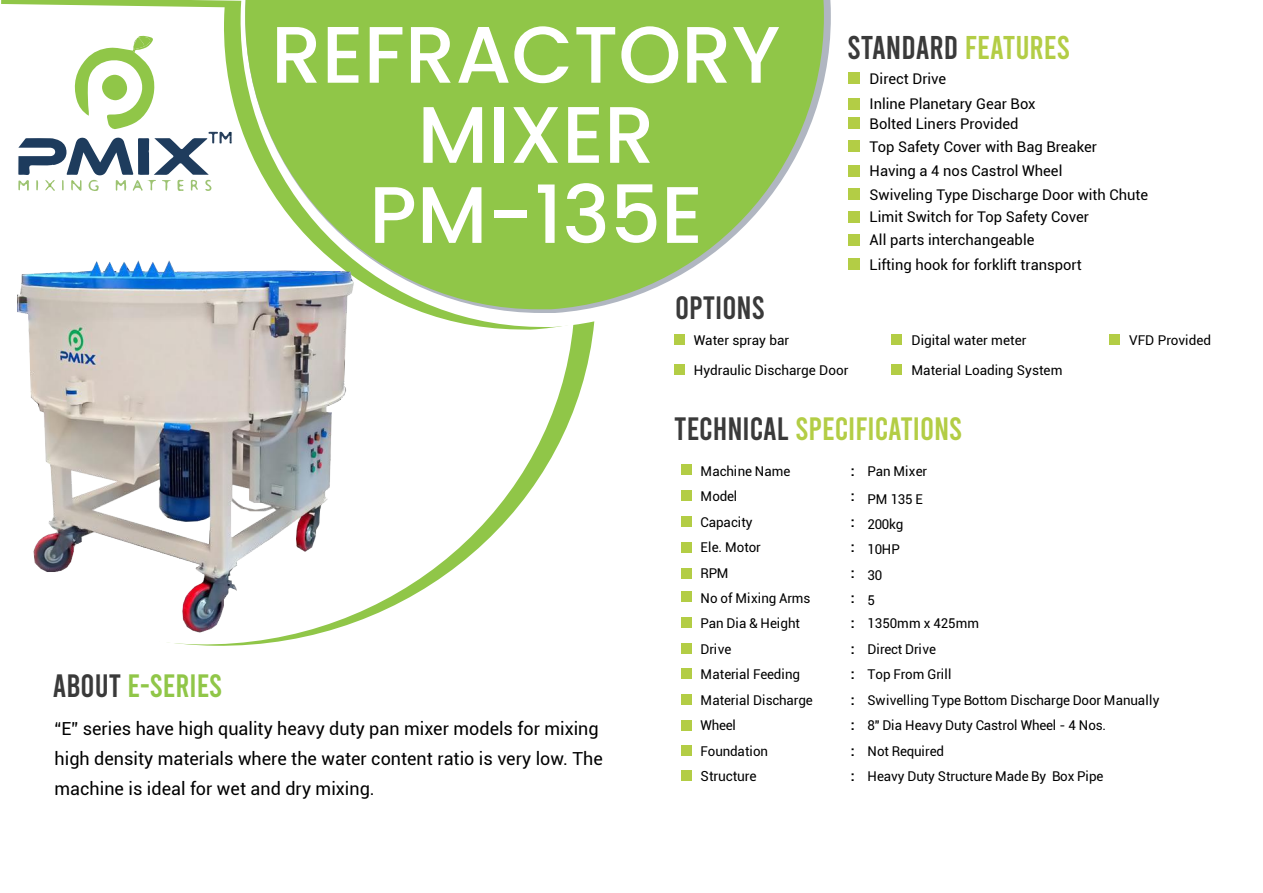
<style>
.page{position:relative;width:1263px;height:893px;background:#fff}
.page>*{position:absolute;margin:0;border:0;box-sizing:border-box;transform-origin:0 0}
.t1{font:500 80.1px/80.1px "Poppins";color:#fff;text-align:center}
.t2{font:32.85px "Bebas";color:#3a3a3a}
.t3{font:32.25px "Bebas";color:#b3cd45}
.t4{font:32.25px "Bebas";color:#90c648}
.t5{font:32.25px "Bebas";color:#3a3a3a}
.t6{font:18px/30.2px "Roboto";color:#000}
.t7{font:14.7px/23.2px "Roboto";color:#000}
.t8{font:13.95px "Roboto";letter-spacing:-.01em;color:#000}
.t9{font:700 13.95px "Roboto";color:#000}
.t10{font:13.5px/29.7px "Roboto";color:#000}
.s1{color:#b3cd45}
.s2{color:#3a3a3a}
.s3{font-weight:700;font-size:13.95px}
</style>
<div class="page">
<svg style="left:1px;top:4px;width:572px;height:642px"></svg>
<svg style="left:245px;top:0;width:579px;height:309px;background:#9ecd61"></svg>
<div style="left:674px;top:334px;width:10px;height:11px;background:#b3cd45"></div>
<div style="left:674px;top:364px;width:10px;height:11px;background:#b3cd45"></div>
<div style="left:892px;top:334px;width:10px;height:11px;background:#b3cd45"></div>
<div style="left:892px;top:364px;width:10px;height:11px;background:#b3cd45"></div>
<div style="left:1109px;top:334px;width:11px;height:11px;background:#b3cd45"></div>
<div style="left:848px;top:98px;width:11px;height:11px;background:#b3cd45"></div>
<div style="left:848px;top:118px;width:11px;height:11px;background:#b3cd45"></div>
<div style="left:848px;top:141px;width:11px;height:11px;background:#b3cd45"></div>
<div style="left:848px;top:73px;width:11px;height:11px;background:#b3cd45"></div>
<div style="left:848px;top:165px;width:11px;height:11px;background:#b3cd45"></div>
<div style="left:848px;top:188px;width:11px;height:11px;background:#b3cd45"></div>
<div style="left:848px;top:211px;width:11px;height:11px;background:#b3cd45"></div>
<div style="left:848px;top:234px;width:11px;height:11px;background:#b3cd45"></div>
<div style="left:848px;top:258px;width:11px;height:11px;background:#b3cd45"></div>
<img style="left:1px;top:245px;width:388px;height:390px">
<svg style="left:18px;top:36px;width:214px;height:156px"></svg>
<div style="left:682px;top:465px;width:10px;height:10px;background:#b3cd45"></div>
<div style="left:682px;top:491px;width:10px;height:10px;background:#b3cd45"></div>
<div style="left:682px;top:516px;width:10px;height:10px;background:#b3cd45"></div>
<div style="left:682px;top:542px;width:10px;height:10px;background:#b3cd45"></div>
<div style="left:682px;top:568px;width:10px;height:10px;background:#b3cd45"></div>
<div style="left:682px;top:592px;width:10px;height:10px;background:#b3cd45"></div>
<div style="left:682px;top:617px;width:10px;height:10px;background:#b3cd45"></div>
<div style="left:682px;top:643px;width:10px;height:11px;background:#b3cd45"></div>
<div style="left:682px;top:668px;width:10px;height:11px;background:#b3cd45"></div>
<div style="left:682px;top:694px;width:10px;height:10px;background:#b3cd45"></div>
<div style="left:682px;top:720px;width:10px;height:10px;background:#b3cd45"></div>
<div style="left:682px;top:745px;width:10px;height:11px;background:#b3cd45"></div>
<div style="left:682px;top:770px;width:10px;height:11px;background:#b3cd45"></div>
<h1 class="t1" style="left:271px;top:15px;width:511px">REFRACTORY<br>MIXER<br>PM-135E</h1>
<h3 class="t5" style="left:675px;top:291px;width:91px">OPTIONS</h3>
<h2 class="t2" style="left:847px;top:31px;width:224px">STANDARD <span class="s1">FEATURES</span></h2>
<p class="t7" style="left:870px;top:94px;width:167px;line-height:19.8px">Inline Planetary Gear Box<br>Bolted Liners Provided</p>
<p class="t7" style="left:870px;top:135px;width:229px">Top Safety Cover with Bag Breaker</p>
<p class="t7" style="left:870px;top:67px;width:78px">Direct Drive</p>
<p class="t7" style="left:870px;top:159px;width:280px">Having a 4 nos Castrol Wheel<br>Swiveling Type Discharge Door with Chute Limit Switch for Top Safety Cover<br>All parts interchangeable<br>Lifting hook for forklift transport</p>
<p class="t10" style="left:694px;top:325px;width:156px">Water spray bar<br>Hydraulic Discharge Door</p>
<p class="t10" style="left:911px;top:325px;width:152px">Digital water meter<br>Material Loading System</p>
<p class="t10" style="left:1129px;top:325px;width:83px">VFD Provided</p>
<h3 class="t4" style="left:53px;top:670px;width:171px"><span class="s2">ABOUT</span> E-SERIES</h3>
<h3 class="t6" style="left:55px;top:713px;width:550px">“E” series have high quality heavy duty pan mixer models for mixing high density materials where the water content ratio is very low. The machine is ideal for wet and dry mixing.</h3>
<h3 class="t3" style="left:674px;top:413px;width:290px"><span class="s2">TECHNICAL</span> SPECIFICATIONS</h3>
<p class="t10" style="left:701px;top:456px;width:91px">Machine Name</p>
<p class="t10" style="left:851px;top:456px;width:78px"><span class="s3">:</span> Pan Mixer</p>
<p class="t10" style="left:701px;top:481px;width:38px">Model</p>
<p class="t10" style="left:851px;top:483px;width:74px"><sup>:</sup> PM 135 E</p>
<p class="t10" style="left:701px;top:506px;width:53px">Capacity</p>
<p class="t10" style="left:851px;top:509px;width:54px"><sup>:</sup> 200kg</p>
<p class="t10" style="left:701px;top:532px;width:62px">Ele. Motor</p>
<p class="t10" style="left:851px;top:534px;width:51px"><sup>:</sup> 10HP</p>
<p class="t10" style="left:701px;top:557px;width:29px">RPM</p>
<p class="t10" style="left:851px;top:560px;width:33px"><sup>:</sup> 30</p>
<p class="t10" style="left:701px;top:583px;width:111px">No of Mixing Arms</p>
<p class="t9" style="left:851px;top:588px;width:26px">: <sub>5</sub></p>
<p class="t10" style="left:701px;top:608px;width:101px">Pan Dia &amp; Height</p>
<p class="t10" style="left:851px;top:608px;width:130px"><span class="s3">:</span> 1350mm x 425mm</p>
<p class="t10" style="left:701px;top:634px;width:32px">Drive</p>
<p class="t10" style="left:851px;top:634px;width:87px"><span class="s3">:</span> Direct Drive</p>
<p class="t10" style="left:701px;top:659px;width:101px">Material Feeding</p>
<p class="t10" style="left:851px;top:659px;width:102px"><span class="s3">:</span> Top From Grill</p>
<p class="t10" style="left:701px;top:685px;width:114px">Material Discharge</p>
<p class="t10" style="left:851px;top:685px;width:310px"><span class="s3">:</span> Swivelling Type Bottom Discharge Door Manually</p>
<p class="t10" style="left:700px;top:710px;width:37px">Wheel</p>
<p class="t10" style="left:851px;top:710px;width:257px"><span class="s3">:</span> 8" Dia Heavy Duty Castrol Wheel - 4 Nos.</p>
<p class="t10" style="left:701px;top:736px;width:69px">Foundation</p>
<p class="t10" style="left:851px;top:736px;width:95px"><span class="s3">:</span> Not Required</p>
<p class="t8" style="left:701px;top:766px;width:57px">Structure</p>
<p class="t10" style="left:851px;top:761px;width:254px"><span class="s3">:</span> Heavy Duty Structure Made By Box Pipe</p>
</div>
